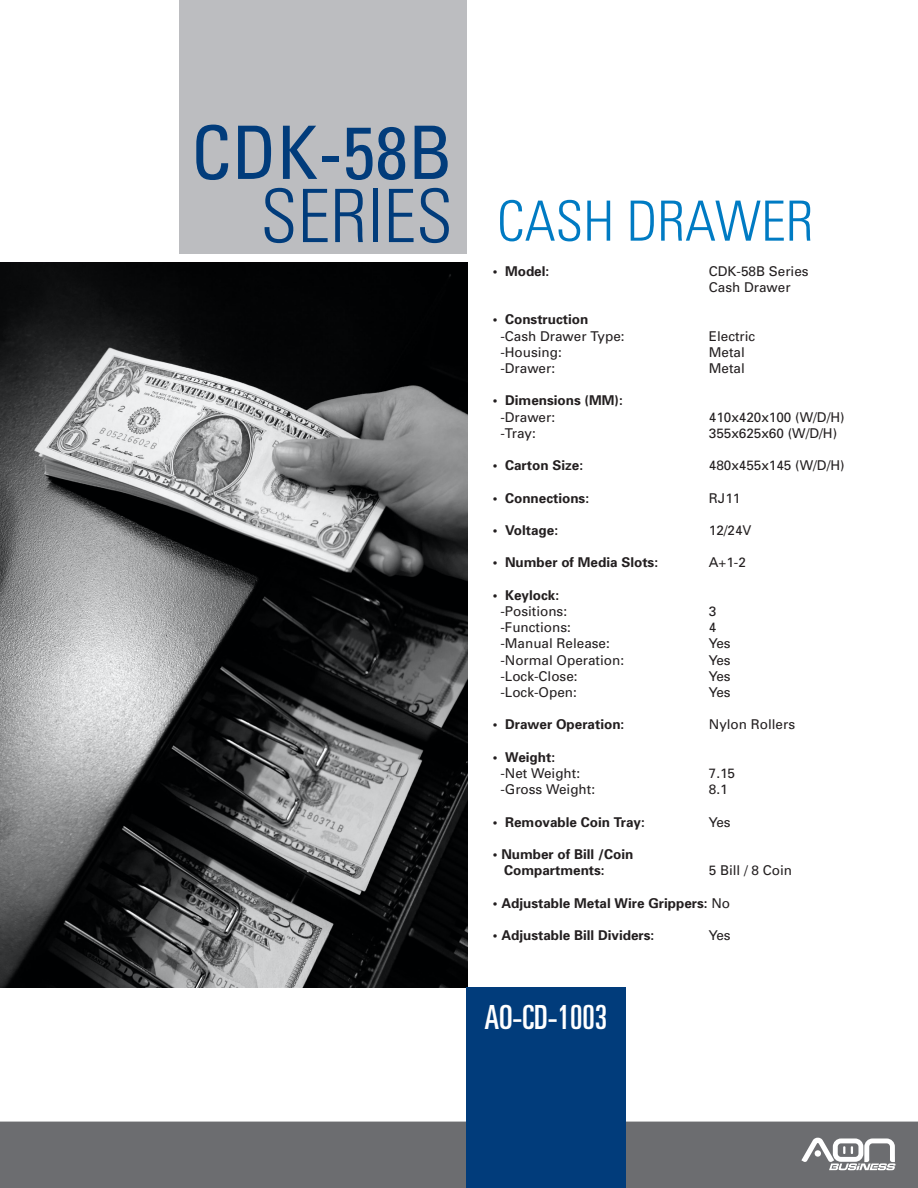
<style>
.page{position:relative;width:918px;height:1188px;background:#fff}
.page>*{position:absolute;margin:0;border:0;box-sizing:border-box;transform-origin:0 0}
.t1{font:condensed 73.65px "Univers";color:#013c7b}
.t2{font:300 condensed 73.65px "Univers";color:#013c7b}
.t3{font:300 condensed 55.5px "Univers";color:#007bc3}
.t4{font:ultra-condensed 33.3px "Univers";color:#fff}
.t5{font:13.5px/16.2px "Univers";color:#231f20}
.t6{font:700 13.5px/16.2px "Univers";color:#231f20}
.s1{font-weight:400}
</style>
<div class="page">
<div style="left:179px;top:0;width:288px;height:253px;background:#bcbdc0"></div>
<svg style="left:0;top:1117px;width:918px;height:71px;background:#757679"></svg>
<svg style="left:0;top:263px;width:468px;height:725px;background:#565758"></svg>
<svg style="left:801px;top:1138px;width:95px;height:32px"></svg>
<div style="left:467px;top:987px;width:159px;height:201px;background:#013c7b"></div>
<h1 class="t1" style="left:191px;top:106px;width:264px">CDK-58B</h1>
<h1 class="t2" style="left:261px;top:172px;width:194px">SERIES</h1>
<h2 class="t3" style="left:497px;top:188px;width:318px">CASH DRAWER</h2>
<p class="t6" style="left:493px;top:262px;width:58px">• Model:</p>
<p class="t5" style="left:709px;top:263px;width:101px">CDK-58B Series<br>Cash Drawer</p>
<p class="t6" style="left:493px;top:311px;width:97px">• Construction</p>
<p class="t5" style="left:500px;top:327px;width:126px">-Cash Drawer Type:</p>
<p class="t5" style="left:709px;top:327px;width:48px">Electric</p>
<p class="t5" style="left:500px;top:344px;width:63px">-Housing:</p>
<p class="t5" style="left:709px;top:344px;width:38px">Metal</p>
<p class="t5" style="left:500px;top:360px;width:56px">-Drawer:</p>
<p class="t5" style="left:709px;top:360px;width:38px">Metal</p>
<p class="t6" style="left:493px;top:392px;width:131px">• Dimensions (MM):</p>
<p class="t5" style="left:500px;top:408px;width:56px">-Drawer:</p>
<p class="t5" style="left:709px;top:408px;width:137px">410x420x100 (W/D/H)</p>
<p class="t5" style="left:500px;top:425px;width:37px">-Tray:</p>
<p class="t5" style="left:709px;top:425px;width:130px">355x625x60 (W/D/H)</p>
<p class="t6" style="left:493px;top:457px;width:92px">• Carton Size:</p>
<p class="t5" style="left:709px;top:457px;width:137px">480x455x145 (W/D/H)</p>
<p class="t6" style="left:493px;top:489px;width:98px">• Connections:</p>
<p class="t5" style="left:709px;top:489px;width:33px">RJ11</p>
<p class="t6" style="left:493px;top:522px;width:67px">• Voltage:</p>
<p class="t5" style="left:709px;top:522px;width:44px">12/24V</p>
<p class="t6" style="left:493px;top:554px;width:167px">• Number of Media Slots:</p>
<p class="t5" style="left:709px;top:554px;width:39px">A+1-2</p>
<p class="t6" style="left:493px;top:586px;width:68px">• Keylock:</p>
<p class="t5" style="left:500px;top:603px;width:68px">-Positions:</p>
<p class="t5" style="left:709px;top:603px;width:9px">3</p>
<p class="t5" style="left:500px;top:619px;width:72px">-Functions:</p>
<p class="t5" style="left:709px;top:619px;width:9px">4</p>
<p class="t5" style="left:500px;top:635px;width:111px">-Manual Release:</p>
<p class="t5" style="left:709px;top:635px;width:23px">Yes</p>
<p class="t5" style="left:500px;top:651px;width:125px">-Normal Operation:</p>
<p class="t5" style="left:709px;top:651px;width:23px">Yes</p>
<p class="t5" style="left:500px;top:668px;width:79px">-Lock-Close:</p>
<p class="t5" style="left:709px;top:668px;width:23px">Yes</p>
<p class="t5" style="left:500px;top:684px;width:78px">-Lock-Open:</p>
<p class="t5" style="left:709px;top:684px;width:23px">Yes</p>
<p class="t6" style="left:493px;top:716px;width:133px">• Drawer Operation:</p>
<p class="t5" style="left:709px;top:716px;width:88px">Nylon Rollers</p>
<p class="t6" style="left:493px;top:748px;width:64px">• Weight:</p>
<p class="t5" style="left:500px;top:765px;width:81px">-Net Weight:</p>
<p class="t5" style="left:709px;top:765px;width:28px">7.15</p>
<p class="t5" style="left:500px;top:781px;width:96px">-Gross Weight:</p>
<p class="t5" style="left:709px;top:781px;width:20px">8.1</p>
<p class="t6" style="left:493px;top:813px;width:154px">• Removable Coin Tray:</p>
<p class="t5" style="left:709px;top:813px;width:23px">Yes</p>
<p class="t6" style="left:504px;top:846px;width:131px;text-indent:-11px">• Number of Bill /Coin<br>Compartments:</p>
<p class="t5" style="left:709px;top:862px;width:85px">5 Bill / 8 Coin</p>
<p class="t6" style="left:493px;top:894px;width:239px">• Adjustable Metal Wire Grippers: <span class="s1">No</span></p>
<p class="t6" style="left:493px;top:927px;width:163px">• Adjustable Bill Dividers:</p>
<p class="t5" style="left:709px;top:927px;width:23px">Yes</p>
<h3 class="t4" style="left:484px;top:998px;width:124px">AO-CD-1003</h3>
</div>
